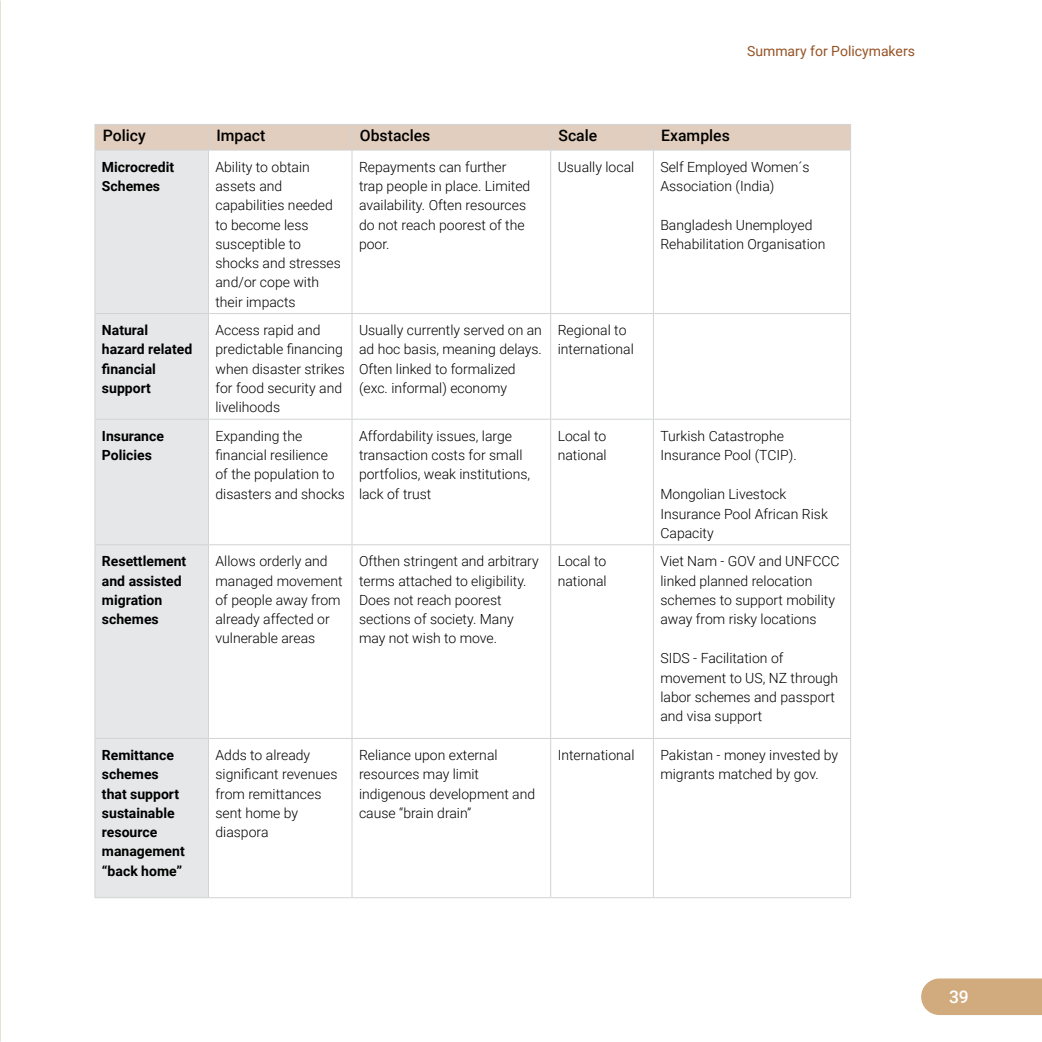
<style>
.page{position:relative;width:1042px;height:1042px;background:#fff}
.page>*{position:absolute;margin:0;border:0;box-sizing:border-box;transform-origin:0 0}
.t1{font:500 17.5px "Roboto";color:#fff}
.t2{font:500 15.75px "Roboto";color:#000}
.t3{font:300 14px/19.2px "Roboto";color:#000}
.t4{font:700 14px/19.2px "Roboto";color:#000}
.t5{font:14px "Roboto";color:#965325}
</style>
<div class="page">
<div style="left:921px;top:978px;width:121px;height:37px;background:#d1ab7d"></div>
<div style="left:95px;top:151px;width:113px;height:746px;background:#e6e7e8"></div>
<svg style="left:94px;top:124px;width:757px;height:26px;background:#e0cebf"></svg>
<hr style="left:94px;top:150px;width:114px;height:1px;background:#d1d3d4">
<hr style="left:94px;top:150px;width:1px;height:163px;background:#d1d3d4">
<hr style="left:208px;top:150px;width:144px;height:1px;background:#d1d3d4">
<hr style="left:208px;top:150px;width:1px;height:163px;background:#d1d3d4">
<hr style="left:352px;top:150px;width:199px;height:1px;background:#d1d3d4">
<hr style="left:351px;top:150px;width:1px;height:163px;background:#d1d3d4">
<hr style="left:551px;top:150px;width:102px;height:1px;background:#d1d3d4">
<hr style="left:550px;top:150px;width:1px;height:163px;background:#d1d3d4">
<hr style="left:653px;top:150px;width:198px;height:1px;background:#d1d3d4">
<hr style="left:653px;top:150px;width:1px;height:163px;background:#d1d3d4">
<hr style="left:850px;top:150px;width:1px;height:163px;background:#d1d3d4">
<hr style="left:94px;top:313px;width:114px;height:1px;background:#d1d3d4">
<hr style="left:94px;top:314px;width:1px;height:105px;background:#d1d3d4">
<hr style="left:208px;top:313px;width:144px;height:1px;background:#d1d3d4">
<hr style="left:208px;top:314px;width:1px;height:105px;background:#d1d3d4">
<hr style="left:352px;top:313px;width:199px;height:1px;background:#d1d3d4">
<hr style="left:351px;top:314px;width:1px;height:105px;background:#d1d3d4">
<hr style="left:551px;top:313px;width:102px;height:1px;background:#d1d3d4">
<hr style="left:550px;top:314px;width:1px;height:105px;background:#d1d3d4">
<hr style="left:653px;top:313px;width:198px;height:1px;background:#d1d3d4">
<hr style="left:653px;top:314px;width:1px;height:105px;background:#d1d3d4">
<hr style="left:850px;top:314px;width:1px;height:105px;background:#d1d3d4">
<hr style="left:94px;top:419px;width:114px;height:1px;background:#d1d3d4">
<hr style="left:94px;top:420px;width:1px;height:124px;background:#d1d3d4">
<hr style="left:208px;top:419px;width:144px;height:1px;background:#d1d3d4">
<hr style="left:208px;top:420px;width:1px;height:124px;background:#d1d3d4">
<hr style="left:352px;top:419px;width:199px;height:1px;background:#d1d3d4">
<hr style="left:351px;top:420px;width:1px;height:124px;background:#d1d3d4">
<hr style="left:551px;top:419px;width:102px;height:1px;background:#d1d3d4">
<hr style="left:550px;top:420px;width:1px;height:124px;background:#d1d3d4">
<hr style="left:653px;top:419px;width:198px;height:1px;background:#d1d3d4">
<hr style="left:653px;top:420px;width:1px;height:124px;background:#d1d3d4">
<hr style="left:850px;top:420px;width:1px;height:124px;background:#d1d3d4">
<hr style="left:94px;top:544px;width:114px;height:1px;background:#d1d3d4">
<hr style="left:94px;top:545px;width:1px;height:193px;background:#d1d3d4">
<hr style="left:208px;top:544px;width:144px;height:1px;background:#d1d3d4">
<hr style="left:208px;top:545px;width:1px;height:193px;background:#d1d3d4">
<hr style="left:352px;top:544px;width:199px;height:1px;background:#d1d3d4">
<hr style="left:351px;top:545px;width:1px;height:193px;background:#d1d3d4">
<hr style="left:551px;top:544px;width:102px;height:1px;background:#d1d3d4">
<hr style="left:550px;top:545px;width:1px;height:193px;background:#d1d3d4">
<hr style="left:653px;top:544px;width:198px;height:1px;background:#d1d3d4">
<hr style="left:653px;top:545px;width:1px;height:193px;background:#d1d3d4">
<hr style="left:850px;top:545px;width:1px;height:193px;background:#d1d3d4">
<hr style="left:94px;top:738px;width:114px;height:1px;background:#d1d3d4">
<hr style="left:94px;top:739px;width:1px;height:158px;background:#d1d3d4">
<hr style="left:208px;top:738px;width:144px;height:1px;background:#d1d3d4">
<hr style="left:208px;top:739px;width:1px;height:158px;background:#d1d3d4">
<hr style="left:352px;top:738px;width:199px;height:1px;background:#d1d3d4">
<hr style="left:351px;top:739px;width:1px;height:158px;background:#d1d3d4">
<hr style="left:551px;top:738px;width:102px;height:1px;background:#d1d3d4">
<hr style="left:550px;top:739px;width:1px;height:158px;background:#d1d3d4">
<hr style="left:653px;top:738px;width:198px;height:1px;background:#d1d3d4">
<hr style="left:653px;top:739px;width:1px;height:158px;background:#d1d3d4">
<hr style="left:850px;top:739px;width:1px;height:158px;background:#d1d3d4">
<hr style="left:94px;top:897px;width:114px;height:1px;background:#d1d3d4">
<hr style="left:208px;top:897px;width:144px;height:1px;background:#d1d3d4">
<hr style="left:352px;top:897px;width:199px;height:1px;background:#d1d3d4">
<hr style="left:551px;top:897px;width:102px;height:1px;background:#d1d3d4">
<hr style="left:653px;top:897px;width:198px;height:1px;background:#d1d3d4">
<p class="t5" style="left:747px;top:41px;width:169px">Summary for Policymakers</p>
<p class="t2" style="left:103px;top:125px;width:44px">Policy</p>
<p class="t2" style="left:216px;top:125px;width:51px">Impact</p>
<p class="t2" style="left:360px;top:125px;width:72px">Obstacles</p>
<p class="t2" style="left:558px;top:125px;width:40px">Scale</p>
<p class="t2" style="left:661px;top:125px;width:70px">Examples</p>
<p class="t4" style="left:102px;top:157px;width:74px">Microcredit<br>Schemes</p>
<p class="t3" style="left:215px;top:157px;width:127px">Ability to obtain assets and capabilities needed to become less susceptible to shocks and stresses and/or cope with their impacts</p>
<p class="t3" style="left:359px;top:157px;width:173px">Repayments can further trap people in place. Limited availability. Often resources do not reach poorest of the poor.</p>
<p class="t3" style="left:558px;top:157px;width:78px">Usually local</p>
<p class="t3" style="left:660px;top:157px;width:151px">Self Employed Women´s<br>Association (India)</p>
<p class="t3" style="left:660px;top:215px;width:166px">Bangladesh Unemployed<br>Rehabilitation Organisation</p>
<p class="t4" style="left:102px;top:320px;width:92px">Natural hazard related financial support</p>
<p class="t3" style="left:215px;top:320px;width:131px">Access rapid and predictable financing when disaster strikes for food security and livelihoods</p>
<p class="t3" style="left:359px;top:320px;width:184px">Usually currently served on an ad hoc basis, meaning delays.<br>Often linked to formalized (exc. informal) economy</p>
<p class="t3" style="left:558px;top:320px;width:78px">Regional to international</p>
<p class="t4" style="left:102px;top:426px;width:64px">Insurance<br>Policies</p>
<p class="t3" style="left:215px;top:426px;width:131px">Expanding the financial resilience<br>of the population to disasters and shocks</p>
<p class="t3" style="left:359px;top:426px;width:173px">Affordability issues, large transaction costs for small portfolios, weak institutions, lack of trust</p>
<p class="t3" style="left:558px;top:426px;width:50px">Local to national</p>
<p class="t3" style="left:660px;top:426px;width:138px">Turkish Catastrophe<br>Insurance Pool (TCIP).</p>
<p class="t3" style="left:660px;top:484px;width:169px">Mongolian Livestock<br>Insurance Pool African Risk<br>Capacity</p>
<p class="t4" style="left:102px;top:551px;width:86px">Resettlement and assisted migration schemes</p>
<p class="t3" style="left:215px;top:551px;width:129px">Allows orderly and managed movement of people away from already affected or vulnerable areas</p>
<p class="t3" style="left:359px;top:551px;width:181px">Ofthen stringent and arbitrary terms attached to eligibility.<br>Does not reach poorest sections of society. Many may not wish to move.</p>
<p class="t3" style="left:558px;top:551px;width:50px">Local to national</p>
<p class="t3" style="left:660px;top:551px;width:181px">Viet Nam - GOV and UNFCCC linked planned relocation schemes to support mobility away from risky locations</p>
<p class="t3" style="left:660px;top:648px;width:179px">SIDS - Facilitation of movement to US, NZ through labor schemes and passport and visa support</p>
<p class="t4" style="left:102px;top:745px;width:84px">Remittance schemes that support sustainable resource management “back home”</p>
<p class="t3" style="left:215px;top:745px;width:123px">Adds to already significant revenues from remittances sent home by diaspora</p>
<p class="t3" style="left:359px;top:745px;width:178px">Reliance upon external resources may limit indigenous development and cause “brain drain”</p>
<p class="t3" style="left:558px;top:745px;width:78px">International</p>
<p class="t3" style="left:660px;top:745px;width:179px">Pakistan - money invested by migrants matched by gov.</p>
<p class="t1" style="left:949px;top:984px;width:21px">39</p>
</div>
